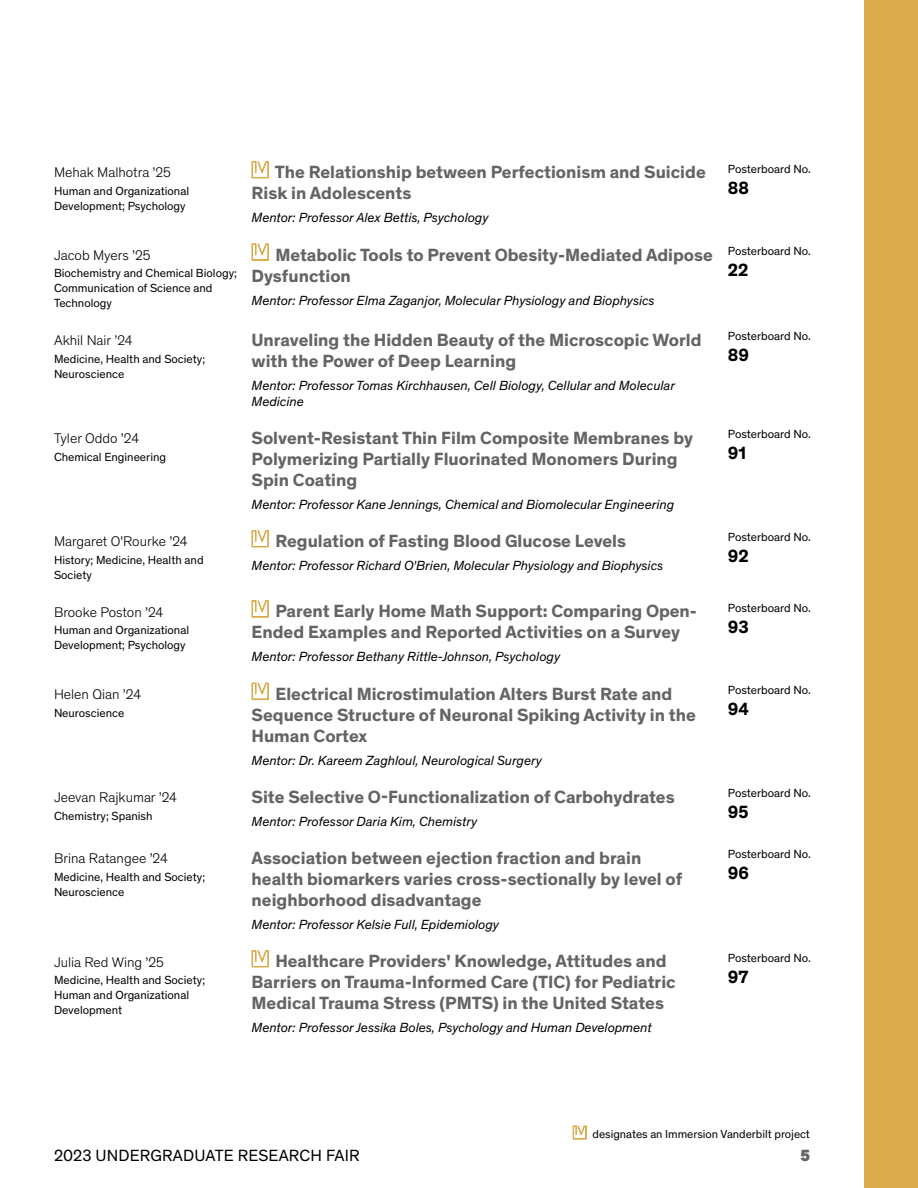
<style>
.page{position:relative;width:918px;height:1188px;background:#fff}
.page>*{position:absolute;margin:0;border:0;box-sizing:border-box;transform-origin:0 0}
.t1{font:700 18px/21px "Theinhardt";color:#636466}
.t2{font:700 18px "Theinhardt";color:#000}
.t3{font:16.5px "Theinhardt";letter-spacing:.01em;color:#000}
.t4{font:900 16.5px "Theinhardt";color:#636466}
.t5{font:300 14.25px "Theinhardt";color:#000}
.t6{font:italic 13.5px/16.2px "Theinhardt";color:#000}
.t7{font:12px/15px "Theinhardt";color:#000}
.t8{font:11.85px "Theinhardt";color:#000}
</style>
<div class="page">
<div style="left:864px;top:0;width:54px;height:1188px;background:#dbac4d"></div>
<svg style="left:251px;top:161px;width:18px;height:18px"></svg>
<svg style="left:251px;top:243px;width:18px;height:18px"></svg>
<svg style="left:251px;top:530px;width:18px;height:18px"></svg>
<svg style="left:251px;top:600px;width:18px;height:18px"></svg>
<svg style="left:251px;top:682px;width:18px;height:18px"></svg>
<svg style="left:251px;top:950px;width:18px;height:18px"></svg>
<svg style="left:572px;top:1125px;width:15px;height:15px"></svg>
<p class="t5" style="left:54px;top:163px;width:118px">Mehak Malhotra ’25</p>
<p class="t7" style="left:54px;top:183px;width:137px">Human and Organizational<br>Development; Psychology</p>
<p class="t5" style="left:54px;top:245px;width:98px">Jacob Myers ’25</p>
<p class="t7" style="left:54px;top:265px;width:184px">Biochemistry and Chemical Biology;<br>Communication of Science and<br>Technology</p>
<p class="t5" style="left:54px;top:330px;width:80px">Akhil Nair ’24</p>
<p class="t7" style="left:54px;top:351px;width:153px">Medicine, Health and Society;<br>Neuroscience</p>
<p class="t5" style="left:54px;top:429px;width:87px">Tyler Oddo ’24</p>
<p class="t7" style="left:54px;top:449px;width:114px">Chemical Engineering</p>
<p class="t5" style="left:54px;top:532px;width:135px">Margaret O'Rourke ’24</p>
<p class="t7" style="left:54px;top:552px;width:151px">History; Medicine, Health and<br>Society</p>
<p class="t5" style="left:54px;top:602px;width:111px">Brooke Poston ’24</p>
<p class="t7" style="left:54px;top:622px;width:137px">Human and Organizational<br>Development; Psychology</p>
<p class="t5" style="left:54px;top:684px;width:89px">Helen Qian ’24</p>
<p class="t7" style="left:54px;top:704px;width:72px">Neuroscience</p>
<p class="t5" style="left:54px;top:788px;width:125px">Jeevan Rajkumar ’24</p>
<p class="t7" style="left:54px;top:808px;width:100px">Chemistry; Spanish</p>
<p class="t5" style="left:54px;top:849px;width:115px">Brina Ratangee ’24</p>
<p class="t7" style="left:54px;top:869px;width:153px">Medicine, Health and Society;<br>Neuroscience</p>
<p class="t5" style="left:54px;top:952px;width:111px">Julia Red Wing ’25</p>
<p class="t7" style="left:54px;top:972px;width:153px">Medicine, Health and Society;<br>Human and Organizational<br>Development</p>
<p class="t1" style="left:252px;top:161px;width:456px;text-indent:23px">The Relationship between Perfectionism and Suicide<br>Risk in Adolescents</p>
<p class="t6" style="left:252px;top:209px;width:238px">Mentor: Professor Alex Bettis, Psychology</p>
<p class="t1" style="left:252px;top:243px;width:463px;text-indent:24px">Metabolic Tools to Prevent Obesity-Mediated Adipose<br>Dysfunction</p>
<p class="t6" style="left:252px;top:291px;width:404px">Mentor: Professor Elma Zaganjor, Molecular Physiology and Biophysics</p>
<p class="t1" style="left:252px;top:328px;width:451px">Unraveling the Hidden Beauty of the Microscopic World with the Power of Deep Learning</p>
<p class="t6" style="left:252px;top:376px;width:425px">Mentor: Professor Tomas Kirchhausen, Cell Biology, Cellular and Molecular<br>Medicine</p>
<p class="t1" style="left:252px;top:426px;width:443px">Solvent-Resistant Thin Film Composite Membranes by<br>Polymerizing Partially Fluorinated Monomers During<br>Spin Coating</p>
<p class="t6" style="left:252px;top:495px;width:424px">Mentor: Professor Kane Jennings, Chemical and Biomolecular Engineering</p>
<p class="t1" style="left:275px;top:530px;width:352px">Regulation of Fasting Blood Glucose Levels</p>
<p class="t6" style="left:252px;top:557px;width:413px">Mentor: Professor Richard O'Brien, Molecular Physiology and Biophysics</p>
<p class="t1" style="left:252px;top:600px;width:447px;text-indent:24px">Parent Early Home Math Support: Comparing Open-<br>Ended Examples and Reported Activities on a Survey</p>
<p class="t6" style="left:252px;top:648px;width:310px">Mentor: Professor Bethany Rittle-Johnson, Psychology</p>
<p class="t1" style="left:252px;top:682px;width:446px;text-indent:24px">Electrical Microstimulation Alters Burst Rate and<br>Sequence Structure of Neuronal Spiking Activity in the<br>Human Cortex</p>
<p class="t6" style="left:252px;top:751px;width:292px">Mentor: Dr. Kareem Zaghloul, Neurological Surgery</p>
<p class="t1" style="left:252px;top:785px;width:425px">Site Selective O-Functionalization of Carbohydrates</p>
<p class="t6" style="left:252px;top:812px;width:227px">Mentor: Professor Daria Kim, Chemistry</p>
<p class="t1" style="left:252px;top:846px;width:432px">Association between ejection fraction and brain health biomarkers varies cross-sectionally by level of neighborhood disadvantage</p>
<p class="t6" style="left:252px;top:916px;width:249px">Mentor: Professor Kelsie Full, Epidemiology</p>
<p class="t1" style="left:252px;top:950px;width:426px;text-indent:24px">Healthcare Providers' Knowledge, Attitudes and<br>Barriers on Trauma-Informed Care (TIC) for Pediatric<br>Medical Trauma Stress (PMTS) in the United States</p>
<p class="t6" style="left:252px;top:1019px;width:402px">Mentor: Professor Jessika Boles, Psychology and Human Development</p>
<p class="t7" style="left:728px;top:160px;width:85px">Posterboard No.</p>
<p class="t2" style="left:728px;top:174px;width:23px">88</p>
<p class="t7" style="left:728px;top:243px;width:85px">Posterboard No.</p>
<p class="t2" style="left:728px;top:256px;width:22px">22</p>
<p class="t7" style="left:728px;top:328px;width:85px">Posterboard No.</p>
<p class="t2" style="left:728px;top:342px;width:23px">89</p>
<p class="t7" style="left:728px;top:426px;width:85px">Posterboard No.</p>
<p class="t2" style="left:728px;top:440px;width:20px">91</p>
<p class="t7" style="left:728px;top:529px;width:85px">Posterboard No.</p>
<p class="t2" style="left:728px;top:543px;width:22px">92</p>
<p class="t7" style="left:728px;top:600px;width:85px">Posterboard No.</p>
<p class="t2" style="left:728px;top:613px;width:22px">93</p>
<p class="t7" style="left:728px;top:682px;width:85px">Posterboard No.</p>
<p class="t2" style="left:728px;top:696px;width:23px">94</p>
<p class="t7" style="left:728px;top:785px;width:85px">Posterboard No.</p>
<p class="t2" style="left:728px;top:799px;width:22px">95</p>
<p class="t7" style="left:728px;top:846px;width:85px">Posterboard No.</p>
<p class="t2" style="left:728px;top:860px;width:23px">96</p>
<p class="t7" style="left:728px;top:949px;width:85px">Posterboard No.</p>
<p class="t2" style="left:728px;top:963px;width:22px">97</p>
<p class="t8" style="left:593px;top:1126px;width:219px">designates an Immersion Vanderbilt project</p>
<p class="t3" style="left:54px;top:1144px;width:307px">2023 UNDERGRADUATE RESEARCH FAIR</p>
<p class="t4" style="left:800px;top:1143px;width:11px">5</p>
</div>
